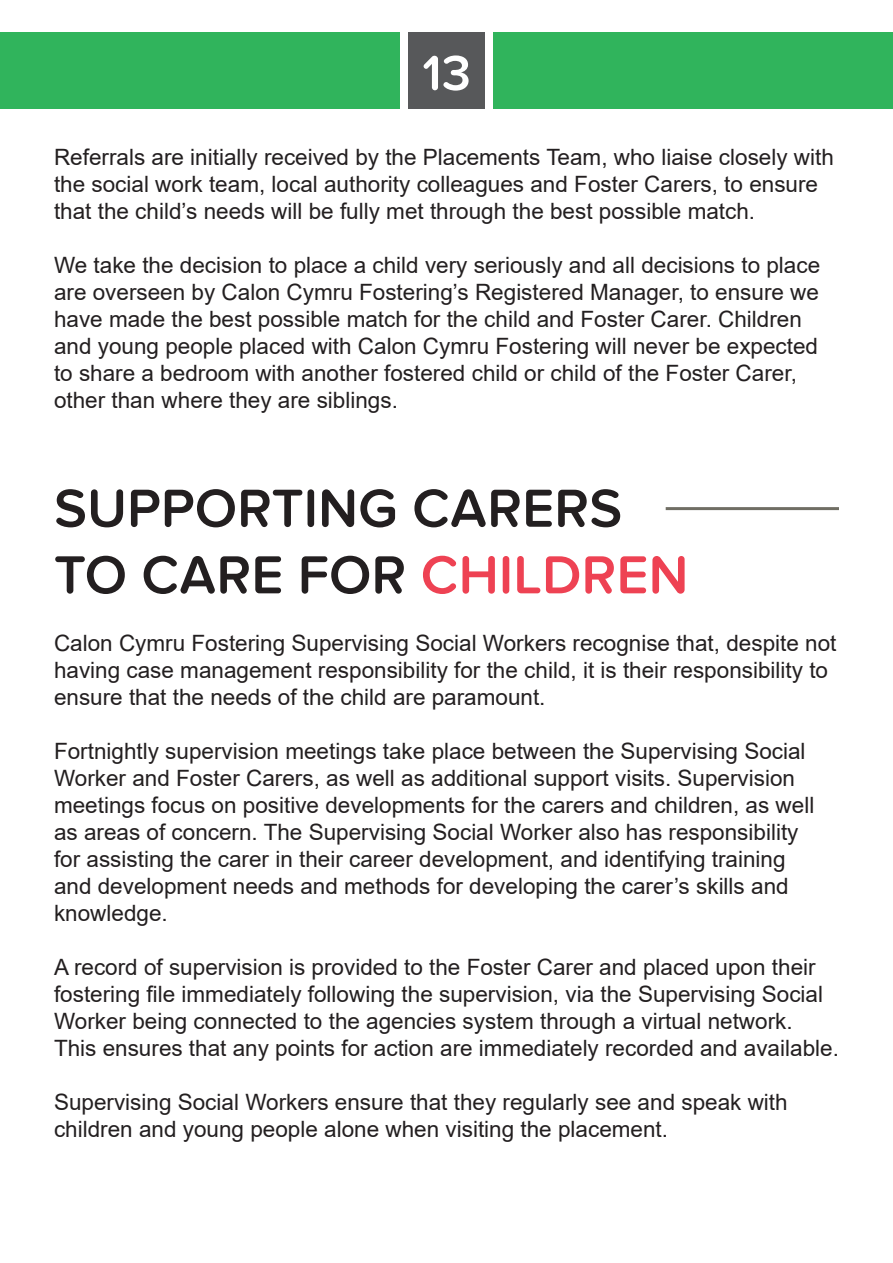
<style>
.page{position:relative;width:893px;height:1263px;background:#fff}
.page>*{position:absolute;margin:0;border:0;box-sizing:border-box;transform-origin:0 0}
.t1{font:600 55.5px/66.6px "Proxima Nova Soft";color:#231f20}
.t2{font:600 51px "Proxima Nova Soft";color:#fff}
.t3{font:22.5px/27px "Arial";color:#231f20}
.s1{color:#ee4253}
</style>
<div class="page">
<div style="left:0;top:32px;width:400px;height:76px;background:#30b45c"></div>
<div style="left:494px;top:32px;width:399px;height:76px;background:#30b45c"></div>
<div style="left:408px;top:32px;width:77px;height:76px;background:#57585a"></div>
<hr style="left:666px;top:507px;width:173px;height:3px;background:#706e64">
<h2 class="t2" style="left:422px;top:44px;width:50px">13</h2>
<p class="t3" style="left:54px;top:144px;width:781px">Referrals are initially received by the Placements Team, who liaise closely with the social work team, local authority colleagues and Foster Carers, to ensure that the child’s needs will be fully met through the best possible match.</p>
<p class="t3" style="left:54px;top:252px;width:768px">We take the decision to place a child very seriously and all decisions to place are overseen by Calon Cymru Fostering’s Registered Manager, to ensure we have made the best possible match for the child and Foster Carer. Children and young people placed with Calon Cymru Fostering will never be expected to share a bedroom with another fostered child or child of the Foster Carer, other than where they are siblings.</p>
<h1 class="t1" style="left:54px;top:476px;width:636px">SUPPORTING CARERS<br>TO CARE FOR <span class="s1">CHILDREN</span></h1>
<p class="t3" style="left:54px;top:629px;width:784px">Calon Cymru Fostering Supervising Social Workers recognise that, despite not having case management responsibility for the child, it is their responsibility to ensure that the needs of the child are paramount.</p>
<p class="t3" style="left:54px;top:737px;width:762px">Fortnightly supervision meetings take place between the Supervising Social Worker and Foster Carers, as well as additional support visits. Supervision meetings focus on positive developments for the carers and children, as well as areas of concern. The Supervising Social Worker also has responsibility for assisting the carer in their career development, and identifying training and development needs and methods for developing the carer’s skills and knowledge.</p>
<p class="t3" style="left:54px;top:953px;width:786px">A record of supervision is provided to the Foster Carer and placed upon their fostering file immediately following the supervision, via the Supervising Social Worker being connected to the agencies system through a virtual network.<br>This ensures that any points for action are immediately recorded and available.</p>
<p class="t3" style="left:54px;top:1088px;width:735px">Supervising Social Workers ensure that they regularly see and speak with children and young people alone when visiting the placement.</p>
</div>
